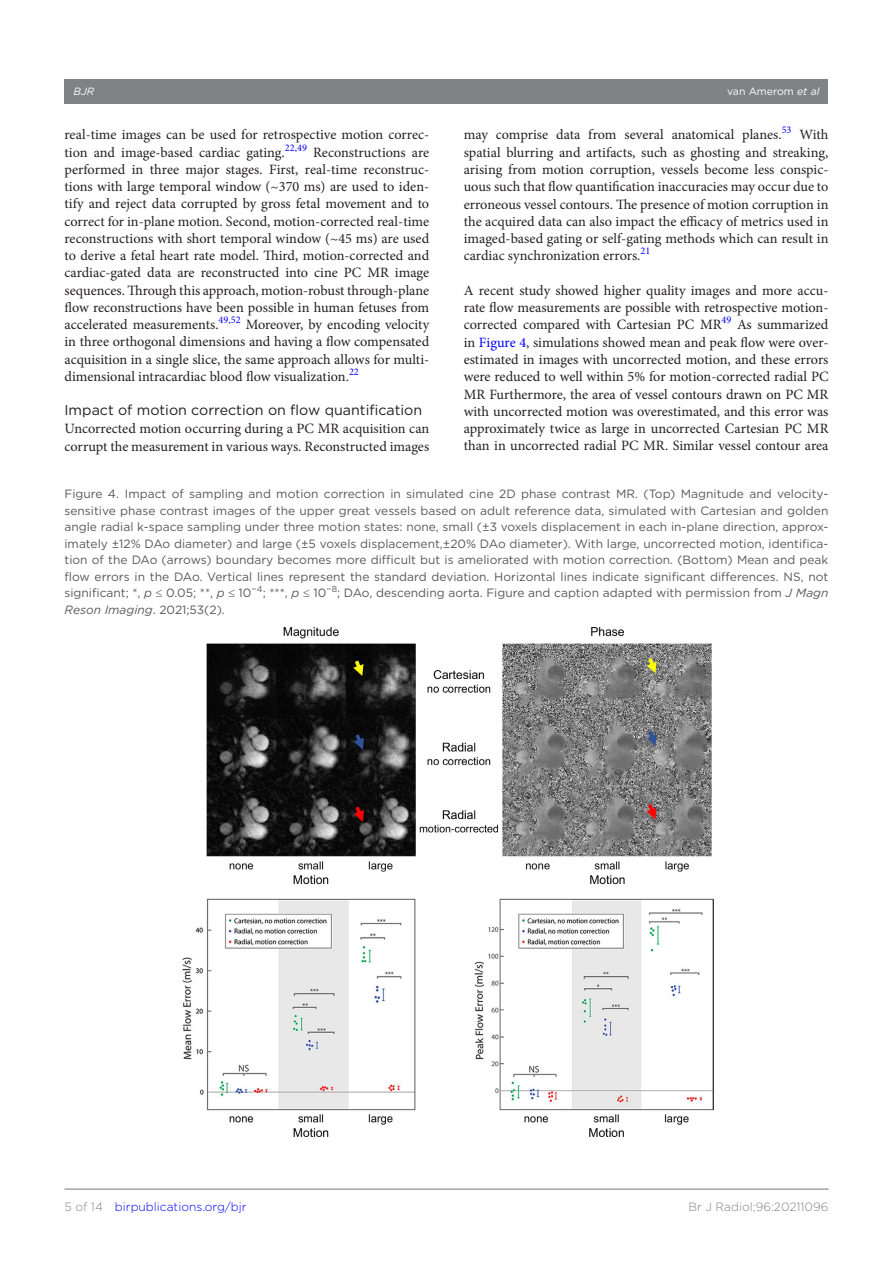
<style>
.page{position:relative;width:893px;height:1263px;background:#fff}
.page>*{position:absolute;margin:0;border:0;box-sizing:border-box;transform-origin:0 0}
.t1{font:14.25px/17.2px "Minion Pro";color:#231f20;text-align:justify}
.t2{font:14.25px "Gotham";color:#231f20}
.t3{font:12px/16.5px "Gotham";color:#57585a;text-align:justify}
.t4{font:300 12px "Gotham";color:#00f}
.t5{font:300 12px "Gotham";color:#808285}
.t6{font:10.5px "Gotham";color:#fff}
.t7{font:italic 10.5px "Gotham";color:#fff}
.s1{font-style:italic}
.s2{color:#00f}
.s3{color:#808285}
</style>
<div class="page">
<div style="left:64px;top:79px;width:764px;height:24px;background:#808285"></div>
<hr style="left:64px;top:1188px;width:764px;height:2px;background:#808285">
<img style="left:182px;top:628px;width:532px;height:508px">
<p class="t7" style="left:74px;top:85px;width:22px">BJR</p>
<p class="t6" style="left:727px;top:85px;width:94px">van Amerom <span class="s1">et al</span></p>
<p class="t1" style="left:464px;top:126px;width:366px">may comprise data from several anatomical planes.<sup>53</sup> With spatial blurring and artifacts, such as ghosting and streaking, arising from motion corruption, vessels become less conspic&shy;uous such that flow quantification inaccuracies may occur due to erroneous vessel contours. The presence of motion corruption in the acquired data can also impact the efficacy of metrics used in imaged-based gating or self-gating methods which can result in cardiac synchronization errors.<sup>21</sup></p>
<p class="t1" style="left:464px;top:282px;width:366px">A recent study showed higher quality images and more accu&shy;rate flow measurements are possible with retrospective motion&shy;corrected compared with Cartesian PC MR<sup>49</sup> As summarized in <span class="s2">Figure 4</span>, simulations showed mean and peak flow were over&shy;estimated in images with uncorrected motion, and these errors were reduced to well within 5% for motion-corrected radial PC MR Furthermore, the area of vessel contours drawn on PC MR with uncorrected motion was overestimated, and this error was approximately twice as large in uncorrected Cartesian PC MR than in uncorrected radial PC MR. Similar vessel contour area</p>
<p class="t3" style="left:64px;top:485px;width:765px">Figure 4. Impact of sampling and motion correction in simulated cine 2D phase contrast MR. (Top) Magnitude and velocity&shy;sensitive phase contrast images of the upper great vessels based on adult reference data, simulated with Cartesian and golden angle radial k-space sampling under three motion states: none, small (±3 voxels displacement in each in-plane direction, approx&shy;imately ±12% DAo diameter) and large (±5 voxels displacement,±20% DAo diameter). With large, uncorrected motion, identifica&shy;tion of the DAo (arrows) boundary becomes more difficult but is ameliorated with motion correction. (Bottom) Mean and peak flow errors in the DAo. Vertical lines represent the standard deviation. Horizontal lines indicate significant differences. NS, not significant; *, <span class="s1">p</span> ≤ 0.05; **, <span class="s1">p</span> ≤ 10<sup>−4</sup>; ***, <span class="s1">p</span> ≤ 10<sup>−8</sup>; DAo, descending aorta. Figure and caption adapted with permission from <span class="s1">J Magn Reson Imaging</span>. 2021;53(2).</p>
<p class="t1" style="left:64px;top:126px;width:366px">real-time images can be used for retrospective motion correc&shy;tion and image-based cardiac gating.<sup>22,49</sup> Reconstructions are performed in three major stages. First, real-time reconstruc&shy;tions with large temporal window (~370 ms) are used to iden&shy;tify and reject data corrupted by gross fetal movement and to correct for in-plane motion. Second, motion-corrected real-time reconstructions with short temporal window (~45 ms) are used to derive a fetal heart rate model. Third, motion-corrected and cardiac-gated data are reconstructed into cine PC MR image sequences. Through this approach, motion-robust through-plane flow reconstructions have been possible in human fetuses from accelerated measurements.<sup>49,52</sup> Moreover, by encoding velocity in three orthogonal dimensions and having a flow compensated acquisition in a single slice, the same approach allows for multi&shy;dimensional intracardiac blood flow visualization.<sup>22</sup></p>
<p class="t2" style="left:64px;top:401px;width:359px">Impact of motion correction on flow quantification</p>
<p class="t1" style="left:64px;top:420px;width:366px">Uncorrected motion occurring during a PC MR acquisition can corrupt the measurement in various ways. Reconstructed images</p>
<p class="t4" style="left:64px;top:1199px;width:184px"><span class="s3">5 of 14</span> birpublications.org/bjr</p>
<p class="t5" style="left:688px;top:1199px;width:142px">Br J Radiol;96:20211096</p>
</div>
